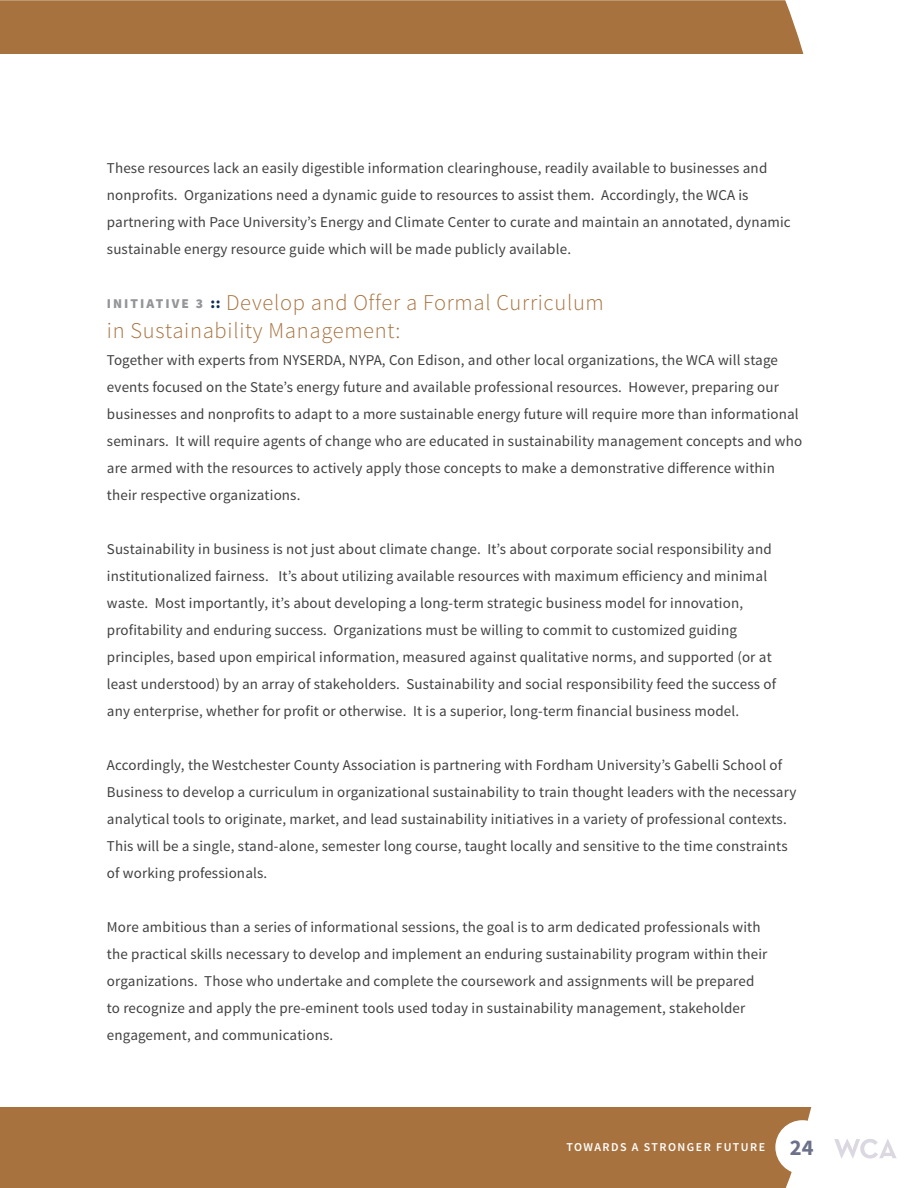
<style>
.page{position:relative;width:918px;height:1188px;background:#fff}
.page>*{position:absolute;margin:0;border:0;box-sizing:border-box;transform-origin:0 0}
.t1{font:300 22.5px/28.5px "Source Sans Pro";letter-spacing:.03em;color:#a8723e}
.t2{font:15px/27px "Source Sans Pro";letter-spacing:.01em;color:#414042}
.t3{font:600 12px "Source Sans Pro";letter-spacing:.12em;color:#fff}
.s1{font-weight:900;font-size:13.5px;color:#939598}
.s2{font-weight:900;font-size:15px;color:#142d52}
.s3{font-weight:700;font-size:22.5px;color:#6d7189}
</style>
<div class="page">
<div style="left:0;top:0;width:812px;height:1188px;background:#a8723e"></div>
<div style="left:0;top:54px;width:918px;height:1053px;background:#fff"></div>
<div style="left:775px;top:1120px;width:54px;height:54px;background:#fff;border-radius:50%"></div>
<svg style="left:834px;top:1139px;width:63px;height:20px"></svg>
<p class="t2" style="left:107px;top:155px;width:685px">These resources lack an easily digestible information clearinghouse, readily available to businesses and nonprofits. Organizations need a dynamic guide to resources to assist them. Accordingly, the WCA is partnering with Pace University’s Energy and Climate Center to curate and maintain an annotated, dynamic sustainable energy resource guide which will be made publicly available.</p>
<h1 class="t1" style="left:107px;top:288px;width:498px"><span class="s1">INITIATIVE 3</span> <span class="s2">::</span> Develop and Offer a Formal Curriculum in Sustainability Management:</h1>
<p class="t2" style="left:107px;top:347px;width:697px">Together with experts from NYSERDA, NYPA, Con Edison, and other local organizations, the WCA will stage events focused on the State’s energy future and available professional resources. However, preparing our businesses and nonprofits to adapt to a more sustainable energy future will require more than informational seminars. It will require agents of change who are educated in sustainability management concepts and who are armed with the resources to actively apply those concepts to make a demonstrative difference within their respective organizations.</p>
<p class="t2" style="left:107px;top:536px;width:671px">Sustainability in business is not just about climate change. It’s about corporate social responsibility and institutionalized fairness. It’s about utilizing available resources with maximum efficiency and minimal waste. Most importantly, it’s about developing a long-term strategic business model for innovation, profitability and enduring success. Organizations must be willing to commit to customized guiding principles, based upon empirical information, measured against qualitative norms, and supported (or at least understood) by an array of stakeholders. Sustainability and social responsibility feed the success of any enterprise, whether for profit or otherwise. It is a superior, long-term financial business model.</p>
<p class="t2" style="left:107px;top:752px;width:691px">Accordingly, the Westchester County Association is partnering with Fordham University’s Gabelli School of Business to develop a curriculum in organizational sustainability to train thought leaders with the necessary analytical tools to originate, market, and lead sustainability initiatives in a variety of professional contexts.<br>This will be a single, stand-alone, semester long course, taught locally and sensitive to the time constraints of working professionals.</p>
<p class="t2" style="left:107px;top:914px;width:662px">More ambitious than a series of informational sessions, the goal is to arm dedicated professionals with the practical skills necessary to develop and implement an enduring sustainability program within their organizations. Those who undertake and complete the coursework and assignments will be prepared to recognize and apply the pre-eminent tools used today in sustainability management, stakeholder engagement, and communications.</p>
<p class="t3" style="left:566px;top:1139px;width:249px">TOWARDS A STRONGER FUTURE <span class="s3">24</span></p>
</div>
